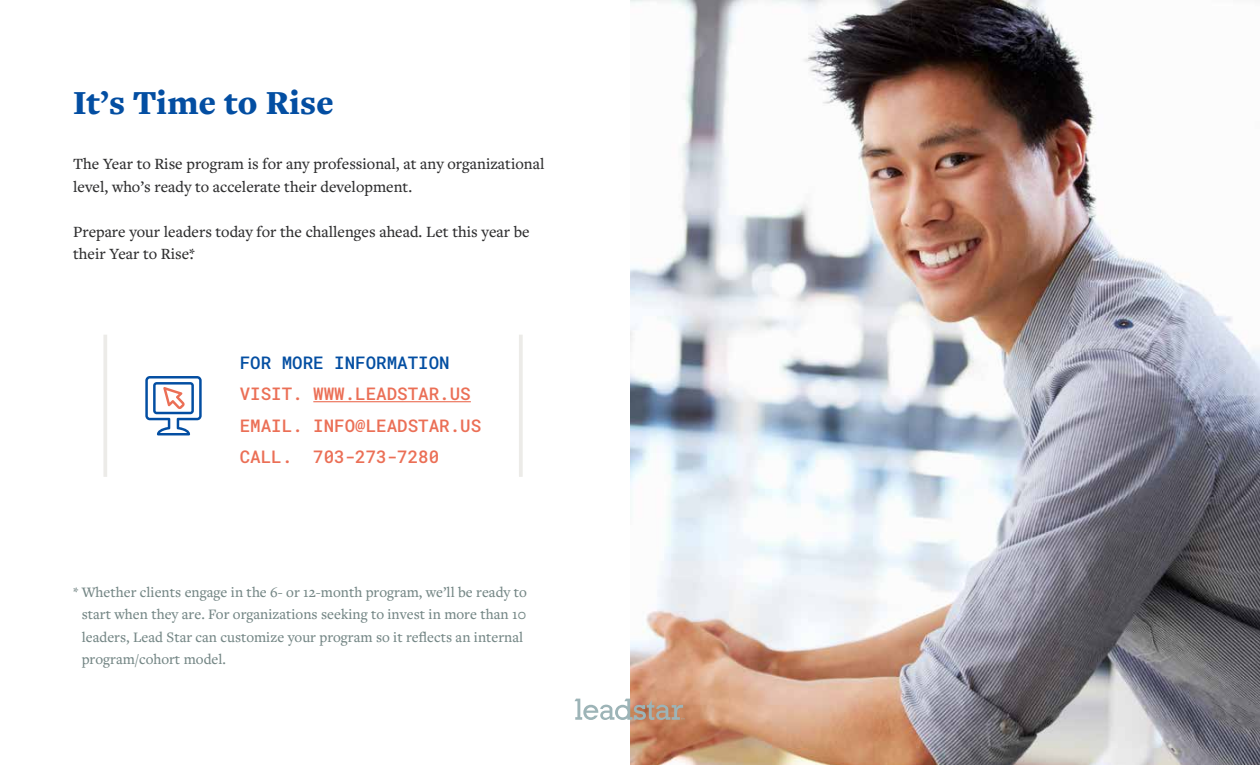
<style>
.page{position:relative;width:1260px;height:765px;background:#fff}
.page>*{position:absolute;margin:0;border:0;box-sizing:border-box;transform-origin:0 0}
.t1{font:900 35px "Freight Text Pro";color:#034ea2}
.t2{font:17.5px/31.2px "Roboto Mono";color:#eb6f56}
.t3{font:17.5px "Roboto Mono";color:#034ea2}
.t4{font:500 16.25px/22.5px "Freight Text Pro";color:#2e2e2f}
.t5{font:500 15px/22.5px "Freight Text Pro";color:#758786}
</style>
<div class="page">
<img style="left:630px;top:0;width:630px;height:765px">
<hr style="left:313px;top:401px;width:158px;height:1px;background:#eb6f56">
<svg style="left:145px;top:376px;width:57px;height:59px"></svg>
<hr style="left:103px;top:335px;width:4px;height:142px;background:#ecebe8">
<hr style="left:519px;top:335px;width:4px;height:142px;background:#ecebe8">
<svg style="left:575px;top:699px;width:110px;height:21px"></svg>
<h1 class="t1" style="left:73px;top:80px;width:262px">It’s Time to Rise</h1>
<p class="t4" style="left:73px;top:152px;width:473px">The Year to Rise program is for any professional, at any organizational level, who’s ready to accelerate their development.</p>
<p class="t4" style="left:73px;top:220px;width:458px">Prepare your leaders today for the challenges ahead. Let this year be their Year to Rise*.</p>
<p class="t3" style="left:240px;top:351px;width:212px">FOR MORE INFORMATION</p>
<p class="t2" style="left:240px;top:378px;width:243px">VISIT: WWW.LEADSTAR.US<br>EMAIL: INFO@LEADSTAR.US<br>CALL: 703-273-7280</p>
<p class="t5" style="left:82px;top:580px;width:447px;text-indent:-9px">* Whether clients engage in the 6- or 12-month program, we’ll be ready to start when they are. For organizations seeking to invest in more than 10 leaders, Lead Star can customize your program so it reflects an internal program/cohort model.</p>
</div>
